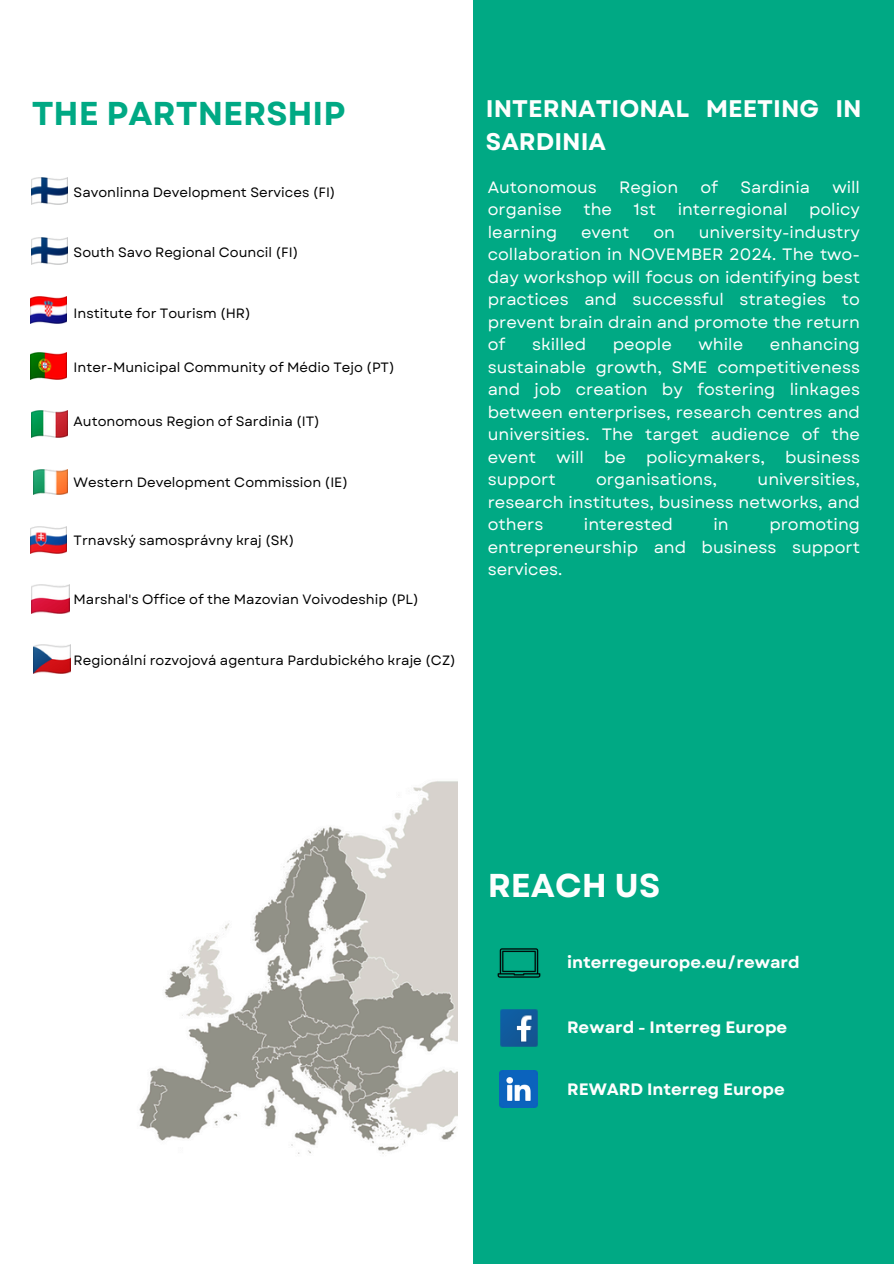
<style>
.page{position:relative;width:894px;height:1264px;background:#fff}
.page>*{position:absolute;margin:0;border:0;box-sizing:border-box;transform-origin:0 0}
.t1{font:700 33px "Garet";color:#00a984}
.t2{font:700 33px "Garet";color:#fefefe}
.t3{font:700 24px/32.7px "Garet";color:#fefefe}
.t4{font:16.5px/22.5px "Garet";color:#fefefe;text-align:justify}
.t5{font:700 16.5px "Garet";color:#fefefe}
.t6{font:13.5px "Garet";color:#000}
</style>
<div class="page">
<div style="left:473px;top:0;width:420px;height:1263px;background:#00a984"></div>
<img style="left:32px;top:177px;width:36px;height:27px">
<img style="left:32px;top:238px;width:36px;height:27px">
<img style="left:30px;top:296px;width:36px;height:27px">
<img style="left:31px;top:352px;width:36px;height:27px">
<img style="left:31px;top:410px;width:36px;height:27px">
<img style="left:34px;top:469px;width:34px;height:25px">
<img style="left:31px;top:526px;width:36px;height:27px">
<img style="left:32px;top:584px;width:38px;height:30px">
<img style="left:33px;top:645px;width:37px;height:28px">
<img style="left:500px;top:1009px;width:38px;height:38px">
<img style="left:500px;top:1070px;width:37px;height:37px">
<img style="left:497px;top:948px;width:44px;height:30px">
<img style="left:139px;top:781px;width:318px;height:373px">
<h1 class="t1" style="left:32px;top:90px;width:315px">THE PARTNERSHIP</h1>
<p class="t6" style="left:74px;top:182px;width:263px">Savonlinna Development Services (FI)</p>
<p class="t6" style="left:74px;top:243px;width:226px">South Savo Regional Council (FI)</p>
<p class="t6" style="left:74px;top:304px;width:179px">Institute for Tourism (HR)</p>
<p class="t6" style="left:74px;top:358px;width:323px">Inter-Municipal Community of Médio Tejo (PT)</p>
<p class="t6" style="left:74px;top:412px;width:248px">Autonomous Region of Sardinia (IT)</p>
<p class="t6" style="left:74px;top:472px;width:276px">Western Development Commission (IE)</p>
<p class="t6" style="left:74px;top:531px;width:222px">Trnavský samosprávny kraj (SK)</p>
<h2 class="t6" style="left:74px;top:589px;width:346px">Marshal's Office of the Mazovian Voivodeship (PL)</h2>
<h4 class="t6" style="left:74px;top:650px;width:383px">Regionální rozvojová agentura Pardubického kraje (CZ)</h4>
<h3 class="t3" style="left:486px;top:92px;width:377px">INTERNATIONAL MEETING IN<br>SARDINIA</h3>
<h3 class="t4" style="left:487px;top:175px;width:111px">Autonomous</h3>
<h3 class="t4" style="left:619px;top:175px;width:60px">Region</h3>
<h3 class="t4" style="left:700px;top:175px;width:19px">of</h3>
<h3 class="t4" style="left:740px;top:175px;width:71px">Sardinia</h3>
<h3 class="t4" style="left:832px;top:175px;width:29px">will</h3>
<h3 class="t4" style="left:487px;top:198px;width:76px">organise</h3>
<h3 class="t4" style="left:583px;top:198px;width:30px">the</h3>
<h3 class="t4" style="left:633px;top:198px;width:24px">1st</h3>
<h3 class="t4" style="left:677px;top:198px;width:111px">interregional</h3>
<h3 class="t4" style="left:808px;top:198px;width:52px">policy</h3>
<h3 class="t4" style="left:487px;top:220px;width:71px">learning</h3>
<h3 class="t4" style="left:581px;top:220px;width:50px">event</h3>
<h3 class="t4" style="left:653px;top:220px;width:23px">on</h3>
<h3 class="t4" style="left:487px;top:220px;width:373px;text-indent:211px">university-industry collaboration in NOVEMBER 2024. The two&shy;day workshop will focus on identifying best practices and successful strategies to prevent brain drain and promote the return of</h3>
<h3 class="t4" style="left:487px;top:333px;width:373px;text-indent:282px">enhancing sustainable growth, SME competitiveness and job creation by fostering linkages between enterprises, research centres and universities. The target audience of the event will be policymakers, business support</h3>
<h3 class="t4" style="left:532px;top:333px;width:55px">skilled</h3>
<h3 class="t4" style="left:612px;top:333px;width:61px">people</h3>
<h3 class="t4" style="left:698px;top:333px;width:46px">while</h3>
<h3 class="t4" style="left:487px;top:468px;width:373px;text-indent:270px">universities, research institutes, business networks, and others</h3>
<h3 class="t4" style="left:596px;top:468px;width:122px">organisations,</h3>
<h3 class="t4" style="left:583px;top:513px;width:90px">interested</h3>
<h3 class="t4" style="left:713px;top:513px;width:17px">in</h3>
<h3 class="t4" style="left:487px;top:513px;width:373px;text-indent:281px">promoting entrepreneurship and business support services.</h3>
<p class="t2" style="left:487px;top:861px;width:174px">REACH US</p>
<h3 class="t5" style="left:567px;top:950px;width:234px">interregeurope.eu/reward</h3>
<p class="t5" style="left:567px;top:1015px;width:222px">Reward - Interreg Europe</p>
<p class="t5" style="left:567px;top:1076px;width:219px">REWARD Interreg Europe</p>
</div>
